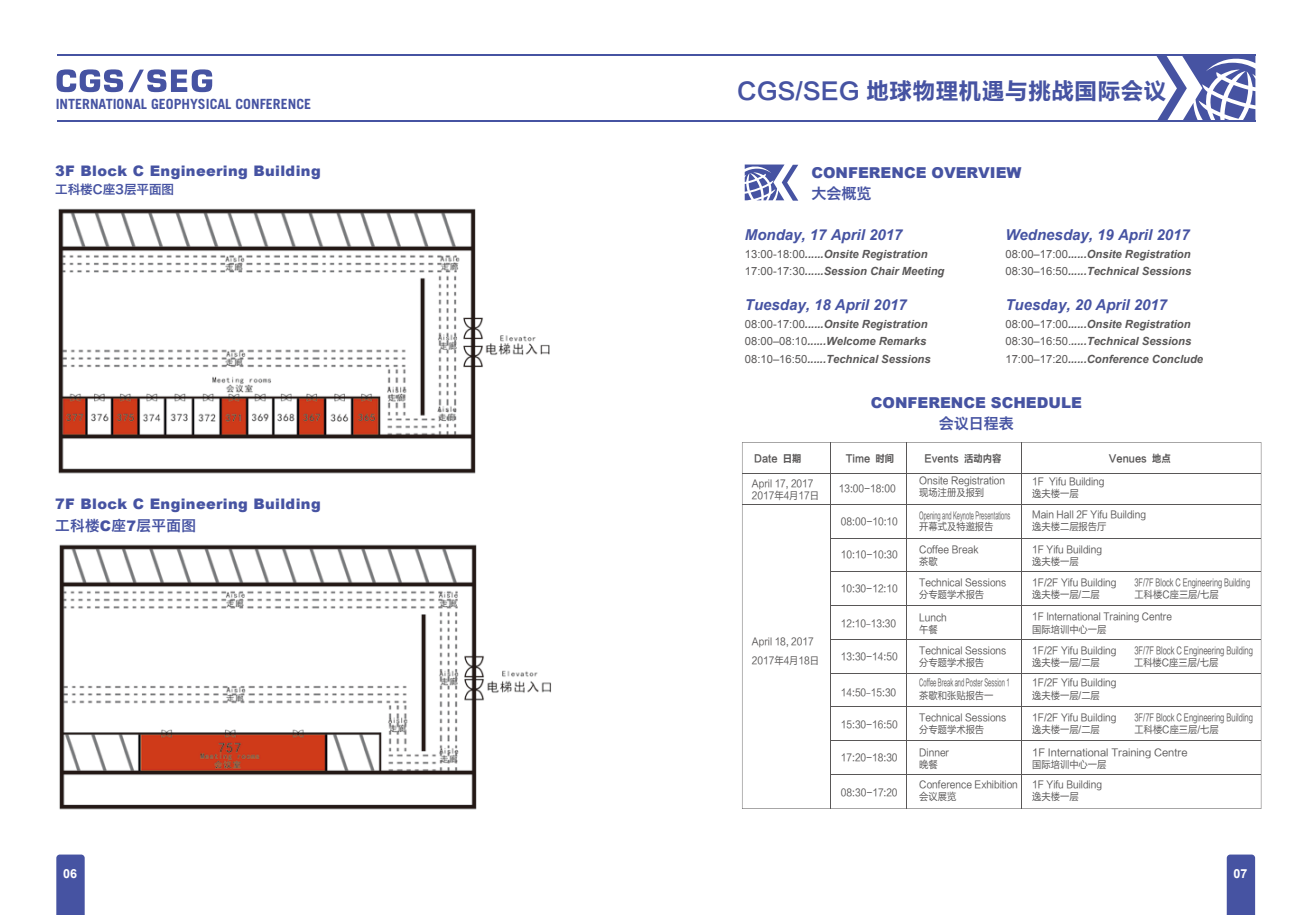
<style>
.page{position:relative;width:1312px;height:915px;background:#fff}
.page>*{position:absolute;margin:0;border:0;box-sizing:border-box;transform-origin:0 0}
.t1{font:23.12px "FZLTCHJW GB1 0";color:#4653a2}
.t2{font:italic 700 15px "Arial";color:#4653a2}
.t3{font:900 15px "Arial";color:#4653a2}
.t4{font:15px "Hiragino Sans GB W6";color:#4653a2}
.t5{font:900 14.5px "Arial";letter-spacing:.025em;color:#4653a2}
.t6{font:14.5px "Hiragino Sans GB W6";letter-spacing:.025em;color:#4653a2}
.t7{font:700 14px "Trade Gothic LT Std";color:#4653a2}
.t8{font:12.5px "Hiragino Sans GB W6";color:#4653a2}
.t9{font:700 12.5px "Arial";color:#fff}
.t10{font:italic 700 11.25px/17.5px "Arial";color:#595757}
.t11{font:10.25px "FZLTCHJW GB1 0";color:#595757;scale:.92 1}
.t12{font:10.12px/12.1px "FZLTHJW GB1 0";color:#595757;scale:.92 1}
.t13{font:10.12px "FZLTHJW GB1 0";color:#595757;scale:.69 1}
.t14{font:10.12px/12.1px "FZLTHJW GB1 0";color:#595757}
.t15{font:10.12px/12.1px "FZLTHJW GB1 0";color:#595757;scale:.9 1}
.t16{font:10.12px/12.1px "FZLTHJW GB1 0";color:#595757;scale:.53 1}
.t17{font:10.12px "FZLTHJW GB1 0";color:#595757;scale:.67 1}
.t18{font:10.12px "FZLTHJW GB1 0";color:#595757;scale:.52 1}
.s1{font-family:"Arial";font-weight:900}
.s2{font-weight:400;font-style:normal}
.s3{font-family:"Myriad Pro"}
</style>
<div class="page">
<svg style="left:56px;top:854px;width:29px;height:60px;background:#4c58a5"></svg>
<div style="left:1226px;top:854px;width:28px;height:60px;background:#4653a2"></div>
<hr style="left:57px;top:54px;width:1197px;height:2px;background:#4653a2">
<svg style="left:1155px;top:56px;width:99px;height:65px"></svg>
<hr style="left:57px;top:121px;width:1197px;height:1px;background:#4653a2">
<svg style="left:57px;top:69px;width:155px;height:23px"></svg>
<svg style="left:744px;top:164px;width:54px;height:37px"></svg>
<img style="left:58px;top:208px;width:492px;height:266px">
<img style="left:59px;top:544px;width:492px;height:266px">
<svg style="left:742px;top:442px;width:518px;height:366px"></svg>
<hr style="left:742px;top:472px;width:518px;height:1px;background:#595757">
<hr style="left:742px;top:504px;width:518px;height:1px;background:#595757">
<hr style="left:830px;top:537px;width:430px;height:1px;background:#595757">
<hr style="left:830px;top:571px;width:430px;height:1px;background:#595757">
<hr style="left:830px;top:605px;width:430px;height:1px;background:#595757">
<hr style="left:830px;top:638px;width:430px;height:1px;background:#595757">
<hr style="left:830px;top:672px;width:430px;height:1px;background:#595757">
<hr style="left:830px;top:706px;width:430px;height:1px;background:#595757">
<hr style="left:830px;top:740px;width:430px;height:1px;background:#595757">
<hr style="left:830px;top:773px;width:430px;height:1px;background:#595757">
<hr style="left:830px;top:442px;width:1px;height:366px;background:#595757">
<hr style="left:906px;top:442px;width:1px;height:366px;background:#595757">
<hr style="left:1021px;top:442px;width:1px;height:366px;background:#595757">
<h3 class="t7" style="left:56px;top:95px;width:257px">INTERNATIONAL GEOPHYSICAL CONFERENCE</h3>
<h3 class="t5" style="left:55px;top:161px;width:267px">3F Block C Engineering Building</h3>
<p class="t8" style="left:55px;top:181px;width:120px">工科楼C座3层平面图</p>
<h3 class="t5" style="left:55px;top:492px;width:267px">7F Block C Engineering Building</h3>
<h3 class="t6" style="left:55px;top:516px;width:142px">工科楼<span class="s1">C</span>座<span class="s1">7</span>层平面图</h3>
<h1 class="t1" style="left:737px;top:78px;width:431px">CGS/SEG 地球物理机遇与挑战国际会议</h1>
<h2 class="t3" style="left:811px;top:161px;width:211px">CONFERENCE OVERVIEW</h2>
<h2 class="t4" style="left:811px;top:183px;width:61px">大会概览</h2>
<h2 class="t2" style="left:744px;top:225px;width:159px">Monday, 17 April 2017</h2>
<p class="t10" style="left:744px;top:245px;width:201px"><span class="s2">13:00-18:00</span>......Onsite Registration<br><span class="s2">17:00-17:30</span>......Session Chair Meeting</p>
<h2 class="t2" style="left:744px;top:295px;width:163px">Tuesday, 18 April 2017</h2>
<p class="t10" style="left:744px;top:315px;width:187px"><span class="s2">08:00-17:00</span>......Onsite Registration<br><span class="s2">08:00–08:10</span>......Welcome Remarks<br><span class="s2">08:10–16:50</span>......Technical Sessions</p>
<h2 class="t2" style="left:1005px;top:225px;width:186px">Wednesday, 19 April 2017</h2>
<p class="t10" style="left:1005px;top:245px;width:187px"><span class="s2">08:00–17:00</span>......Onsite Registration<br><span class="s2">08:30–16:50</span>......Technical Sessions</p>
<h2 class="t2" style="left:1005px;top:295px;width:163px">Tuesday, 20 April 2017</h2>
<p class="t10" style="left:1005px;top:315px;width:199px"><span class="s2">08:00–17:00</span>......Onsite Registration<br><span class="s2">08:30–16:50.</span>.....Technical Sessions<br><span class="s2">17:00–17:20</span>......Conference Conclude</p>
<h2 class="t3" style="left:870px;top:391px;width:212px">CONFERENCE SCHEDULE</h2>
<h2 class="t4" style="left:938px;top:414px;width:76px">会议日程表</h2>
<p class="t11" style="left:754px;top:452px;width:53px">Date 日期</p>
<p class="t12" style="left:751px;top:477px;width:74px">April 17, 2017<br>2017年4月17日</p>
<p class="t12" style="left:751px;top:632px;width:75px;line-height:18.5px">April 18, 2017<br>2017年4月18日</p>
<p class="t11" style="left:845px;top:452px;width:54px">Time 时间</p>
<p class="t11" style="left:924px;top:452px;width:85px">Events 活动内容</p>
<p class="t11" style="left:1108px;top:452px;width:69px">Venues 地点</p>
<p class="t12" style="left:919px;top:475px;width:95px">Onsite Registration现场注册及报到</p>
<p class="t12" style="left:1031px;top:475px;width:80px">1F Yifu Building</p>
<p class="t12" style="left:838px;top:482px;width:63px">13:00-18:00</p>
<p class="t12" style="left:1031px;top:487px;width:52px">逸夫楼一层</p>
<p class="t12" style="left:840px;top:516px;width:63px">08:00-10:10</p>
<p class="t12" style="left:840px;top:549px;width:63px">10:10-10:30</p>
<p class="t12" style="left:840px;top:582px;width:63px">10:30-12:10</p>
<p class="t12" style="left:840px;top:617px;width:62px">12:10<span class="s3">–</span>13:30</p>
<p class="t12" style="left:840px;top:650px;width:63px">13:30-14:50</p>
<p class="t12" style="left:840px;top:686px;width:62px">14:50<span class="s3">–</span>15:30</p>
<p class="t12" style="left:840px;top:718px;width:63px">15:30-16:50</p>
<p class="t12" style="left:840px;top:751px;width:63px">17:20-18:30</p>
<p class="t12" style="left:840px;top:786px;width:63px">08:30-17:20</p>
<p class="t12" style="left:1031px;top:508px;width:125px">Main Hall 2F Yifu Building逸夫楼二层报告厅</p>
<p class="t12" style="left:1031px;top:543px;width:77px">1F Yifu Building逸夫楼一层</p>
<p class="t12" style="left:1031px;top:576px;width:93px">1F/2F Yifu Building</p>
<p class="t17" style="left:1134px;top:576px;width:174px">3F/7F Block C Engineering Building</p>
<p class="t12" style="left:1031px;top:588px;width:75px">逸夫楼一层/二层</p>
<p class="t12" style="left:1134px;top:588px;width:93px">工科楼C座三层/七层</p>
<p class="t18" style="left:919px;top:509px;width:177px">Opening and Keynote Presentations</p>
<p class="t12" style="left:919px;top:521px;width:82px">开幕式及特邀报告</p>
<p class="t12" style="left:919px;top:543px;width:66px">Coffee Break茶歇</p>
<p class="t12" style="left:919px;top:576px;width:96px">Technical Sessions分专题学术报告</p>
<p class="t12" style="left:919px;top:611px;width:31px">Lunch午餐</p>
<p class="t12" style="left:919px;top:644px;width:96px">Technical Sessions分专题学术报告</p>
<p class="t16" style="left:919px;top:676px;width:172px">Coffee Break and Poster Session 1茶歇和张贴报告一</p>
<p class="t12" style="left:919px;top:711px;width:96px">Technical Sessions分专题学术报告</p>
<p class="t12" style="left:919px;top:746px;width:34px">Dinner晚餐</p>
<p class="t12" style="left:919px;top:778px;width:109px">Conference Exhibition会议展览</p>
<p class="t15" style="left:1031px;top:611px;width:157px">1F International Training Centre国际培训中心一层</p>
<p class="t12" style="left:1031px;top:644px;width:93px">1F/2F Yifu Building</p>
<p class="t13" style="left:1134px;top:645px;width:173px">3F/7F Block C Engineering Building</p>
<p class="t12" style="left:1031px;top:657px;width:75px">逸夫楼一层/二层</p>
<p class="t12" style="left:1133px;top:657px;width:93px">工科楼C座三层/七层</p>
<p class="t12" style="left:1031px;top:676px;width:93px">1F/2F Yifu Building逸夫楼一层/二层</p>
<p class="t12" style="left:1031px;top:711px;width:93px">1F/2F Yifu Building</p>
<p class="t13" style="left:1134px;top:711px;width:173px">3F/7F Block C Engineering Building</p>
<p class="t12" style="left:1031px;top:723px;width:75px">逸夫楼一层/二层</p>
<p class="t12" style="left:1134px;top:723px;width:93px">工科楼C座三层/七层</p>
<p class="t14" style="left:1031px;top:746px;width:157px">1F International Training Centre国际培训中心一层</p>
<p class="t12" style="left:1031px;top:778px;width:77px">1F Yifu Building逸夫楼一层</p>
<p class="t9" style="left:63px;top:864px;width:15px">06</p>
<p class="t9" style="left:1233px;top:864px;width:15px">07</p>
</div>
